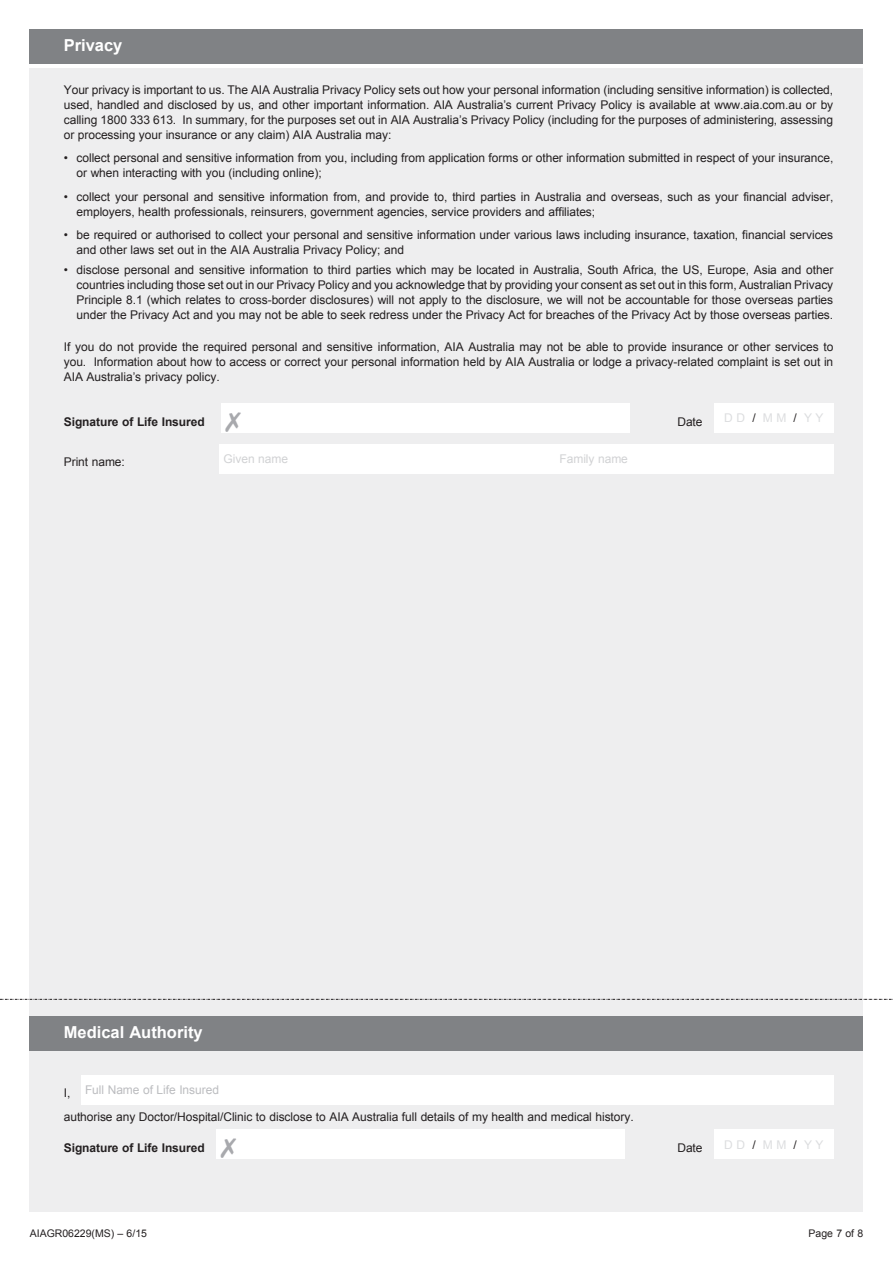
<style>
.page{position:relative;width:893px;height:1263px;background:#fff}
.page>*{position:absolute;margin:0;border:0;box-sizing:border-box;transform-origin:0 0}
.t1{font:700 16.5px "Arial";color:#fff}
.t2{font:12px/15px "Arial";letter-spacing:-.005em;color:#231f20;text-align:justify}
.t3{font:700 12px "Arial";letter-spacing:-.005em;color:#231f20}
.t4{font:12px "Arial";letter-spacing:-.005em;color:#bcbdc0}
.t5{font:12px "Arial";letter-spacing:-.005em;color:#d1d2d4}
.t6{font:12px "Arial";color:#dcdddf}
.t7{font:10.5px "Arial";color:#231f20}
.s1{color:#231f20}
</style>
<div class="page">
<div style="left:30px;top:68px;width:833px;height:1144px;background:#eeeeef"></div>
<div style="left:30px;top:30px;width:833px;height:34px;background:#808285"></div>
<div style="left:30px;top:1016px;width:833px;height:34px;background:#808285"></div>
<div style="left:221px;top:403px;width:408px;height:30px;background:#fff"></div>
<div style="left:714px;top:403px;width:119px;height:30px;background:#fff"></div>
<div style="left:219px;top:444px;width:614px;height:30px;background:#fff"></div>
<svg style="left:0;top:999px;width:893px;height:1px"></svg>
<div style="left:81px;top:1075px;width:752px;height:30px;background:#fff"></div>
<div style="left:217px;top:1129px;width:408px;height:30px;background:#fff"></div>
<div style="left:714px;top:1129px;width:119px;height:30px;background:#fff"></div>
<h1 class="t1" style="left:64px;top:35px;width:60px">Privacy</h1>
<p class="t2" style="left:64px;top:82px;width:771px">Your privacy is important to us. The AIA Australia Privacy Policy sets out how your personal information (including sensitive information) is collected, used, handled and disclosed by us, and other important information. AIA Australia’s current Privacy Policy is available at www.aia.com.au or by calling 1800 333 613. In summary, for the purposes set out in AIA Australia’s Privacy Policy (including for the purposes of administering, assessing or processing your insurance or any claim) AIA Australia may:</p>
<p class="t2" style="left:77px;top:151px;width:758px;text-indent:-13px">• collect personal and sensitive information from you, including from application forms or other information submitted in respect of your insurance, or when interacting with you (including online);</p>
<p class="t2" style="left:77px;top:189px;width:758px;text-indent:-13px">• collect your personal and sensitive information from, and provide to, third parties in Australia and overseas, such as your financial adviser, employers, health professionals, reinsurers, government agencies, service providers and affiliates;</p>
<p class="t2" style="left:77px;top:228px;width:758px;text-indent:-13px">• be required or authorised to collect your personal and sensitive information under various laws including insurance, taxation, financial services and other laws set out in the AIA Australia Privacy Policy; and</p>
<p class="t2" style="left:77px;top:262px;width:758px;text-indent:-13px">• disclose personal and sensitive information to third parties which may be located in Australia, South Africa, the US, Europe, Asia and other countries including those set out in our Privacy Policy and you acknowledge that by providing your consent as set out in this form, Australian Privacy Principle 8.1 (which relates to cross-border disclosures) will not apply to the disclosure, we will not be accountable for those overseas parties under the Privacy Act and you may not be able to seek redress under the Privacy Act for breaches of the Privacy Act by those overseas parties.</p>
<p class="t2" style="left:64px;top:339px;width:771px">If you do not provide the required personal and sensitive information, AIA Australia may not be able to provide insurance or other services to you. Information about how to access or correct your personal information held by AIA Australia or lodge a privacy-related complaint is set out in AIA Australia’s privacy policy.</p>
<p class="t3" style="left:64px;top:413px;width:142px">Signature of Life Insured</p>
<p class="t2" style="left:677px;top:414px;width:27px">Date</p>
<p class="t6" style="left:724px;top:410px;width:101px">D D <span class="s1">/</span> M M <span class="s1">/</span> Y Y</p>
<p class="t2" style="left:64px;top:454px;width:63px">Print name:</p>
<p class="t5" style="left:224px;top:451px;width:66px">Given name</p>
<p class="t5" style="left:559px;top:451px;width:70px">Family name</p>
<h1 class="t1" style="left:64px;top:1021px;width:140px">Medical Authority</h1>
<p class="t4" style="left:64px;top:1082px;width:157px"><span class="s1">I,</span> Full Name of Life Insured</p>
<p class="t2" style="left:64px;top:1110px;width:571px">authorise any Doctor/Hospital/Clinic to disclose to AIA Australia full details of my health and medical history.</p>
<p class="t3" style="left:64px;top:1140px;width:142px">Signature of Life Insured</p>
<p class="t2" style="left:677px;top:1140px;width:27px">Date</p>
<p class="t6" style="left:724px;top:1136px;width:101px">D D <span class="s1">/</span> M M <span class="s1">/</span> Y Y</p>
<p class="t7" style="left:30px;top:1227px;width:119px">AIAGR06229(MS) – 6/15</p>
<p class="t7" style="left:809px;top:1227px;width:56px">Page 7 of 8</p>
</div>
